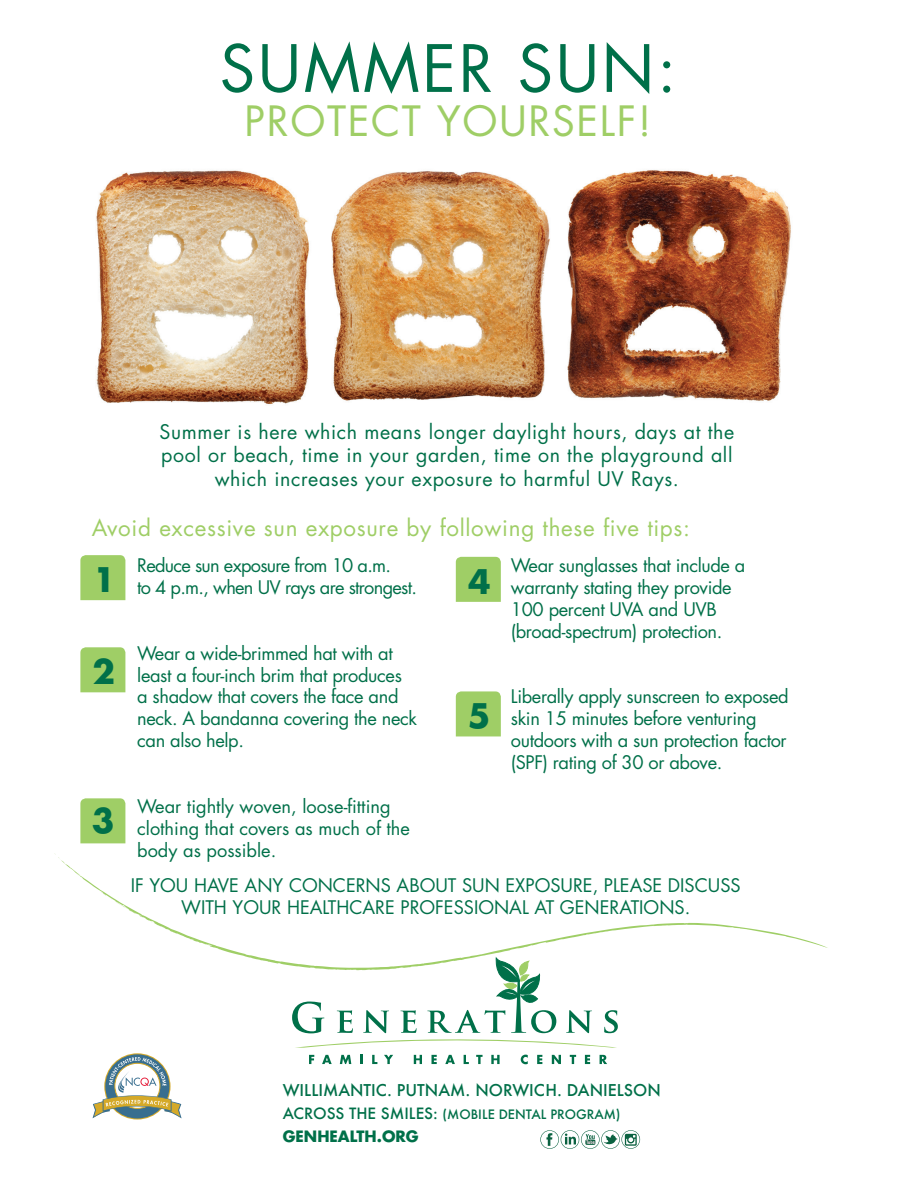
<style>
.page{position:relative;width:918px;height:1188px;background:#fff}
.page>*{position:absolute;margin:0;border:0;box-sizing:border-box;transform-origin:0 0}
.t1{font:63.45px "Futura";letter-spacing:.04em;color:#007049}
.t2{font:40.65px "Futura";letter-spacing:.04em;color:#9fce66}
.t3{font:700 33px "Futura";color:#007049}
.t4{font:22.5px "Futura";letter-spacing:.03em;color:#9fce66}
.t5{font:19.65px "Futura";letter-spacing:.03em;color:#007049}
.t6{font:18.15px/21.9px "Futura";letter-spacing:-.02em;color:#007049}
.t7{font:18.15px/21.9px "Futura";color:#007049}
.t8{font:18.15px "Futura";letter-spacing:-.04em;color:#007049}
.t9{font:500 15.9px "Futura";color:#007049}
.t10{font:700 15.3px "Futura";color:#007049}
.t11{font:500 12.75px "Futura";color:#007049}
.s1{font-size:15.3px}
</style>
<div class="page">
<svg style="left:61px;top:860px;width:767px;height:106px"></svg>
<svg style="left:109px;top:897px;width:4px;height:3px"></svg>
<div style="left:80px;top:555px;width:45px;height:45px;background:#9fce66"></div>
<div style="left:80px;top:647px;width:45px;height:45px;background:#9fce66"></div>
<div style="left:80px;top:798px;width:45px;height:45px;background:#9fce66"></div>
<div style="left:456px;top:557px;width:45px;height:45px;background:#9fce66"></div>
<div style="left:456px;top:691px;width:45px;height:45px;background:#9fce66"></div>
<img style="left:96px;top:170px;width:695px;height:234px">
<svg style="left:309px;top:1055px;width:5px;height:9px"></svg>
<svg style="left:322px;top:1055px;width:10px;height:9px"></svg>
<svg style="left:340px;top:1055px;width:11px;height:9px"></svg>
<svg style="left:360px;top:1055px;width:3px;height:9px"></svg>
<svg style="left:372px;top:1055px;width:5px;height:9px"></svg>
<svg style="left:384px;top:1055px;width:9px;height:9px"></svg>
<svg style="left:414px;top:1055px;width:8px;height:9px"></svg>
<svg style="left:432px;top:1055px;width:5px;height:9px"></svg>
<svg style="left:445px;top:1055px;width:10px;height:9px"></svg>
<svg style="left:464px;top:1055px;width:5px;height:9px"></svg>
<svg style="left:476px;top:1055px;width:7px;height:9px"></svg>
<svg style="left:491px;top:1055px;width:9px;height:9px"></svg>
<svg style="left:521px;top:1055px;width:7px;height:9px"></svg>
<svg style="left:537px;top:1055px;width:5px;height:9px"></svg>
<svg style="left:552px;top:1055px;width:9px;height:9px"></svg>
<svg style="left:570px;top:1055px;width:6px;height:9px"></svg>
<svg style="left:585px;top:1055px;width:5px;height:9px"></svg>
<svg style="left:600px;top:1055px;width:7px;height:9px"></svg>
<svg style="left:292px;top:958px;width:326px;height:90px"></svg>
<svg style="left:540px;top:1130px;width:100px;height:19px"></svg>
<svg style="left:92px;top:1057px;width:90px;height:61px"></svg>
<p class="t1" style="left:220px;top:25px;width:458px">SUMMER SUN:</p>
<p class="t2" style="left:245px;top:93px;width:408px">PROTECT YOURSELF!</p>
<p class="t5" style="left:160px;top:418px;width:576px">Summer is here which means longer daylight hours, days at the</p>
<p class="t5" style="left:161px;top:441px;width:573px">pool or beach, time in your garden, time on the playground all</p>
<p class="t5" style="left:215px;top:465px;width:466px">which increases your exposure to harmful UV Rays.</p>
<p class="t4" style="left:92px;top:512px;width:600px">Avoid excessive sun exposure by following these five tips:</p>
<p class="t8" style="left:137px;top:553px;width:255px">Reduce sun exposure from 10 a.m.</p>
<p class="t8" style="left:137px;top:575px;width:281px">to 4 p.m., when UV rays are strongest.</p>
<p class="t3" style="left:93px;top:556px;width:24px">1</p>
<p class="t3" style="left:468px;top:558px;width:24px">4</p>
<p class="t3" style="left:93px;top:649px;width:24px">2</p>
<p class="t3" style="left:92px;top:798px;width:24px">3</p>
<p class="t6" style="left:137px;top:642px;width:281px">Wear a wide-brimmed hat with at least a four-inch brim that produces a shadow that covers the face and neck. A bandanna covering the neck can also help.</p>
<p class="t7" style="left:137px;top:795px;width:255px">Wear tightly woven, loose-fitting</p>
<p class="t7" style="left:137px;top:817px;width:274px">clothing that covers as much of the body as possible.</p>
<p class="t3" style="left:468px;top:693px;width:24px">5</p>
<p class="t6" style="left:511px;top:554px;width:236px">Wear sunglasses that include a</p>
<p class="t6" style="left:511px;top:576px;width:222px">warranty stating they provide</p>
<p class="t6" style="left:511px;top:598px;width:213px">100 percent UVA and UVB (broad-spectrum) protection.</p>
<p class="t6" style="left:511px;top:686px;width:279px">Liberally apply sunscreen to exposed skin 15 minutes before venturing outdoors with a sun protection factor (SPF) rating of 30 or above.</p>
<p class="t7" style="left:131px;top:875px;width:612px">IF YOU HAVE ANY CONCERNS ABOUT SUN EXPOSURE, PLEASE DISCUSS</p>
<p class="t7" style="left:181px;top:896px;width:511px">WITH YOUR HEALTHCARE PROFESSIONAL AT GENERATIONS.</p>
<p class="t9" style="left:283px;top:1079px;width:380px">WILLIMANTIC. PUTNAM. NORWICH. DANIELSON</p>
<p class="t11" style="left:283px;top:1105px;width:339px"><span class="s1">ACROSS THE SMILES:</span> (MOBILE DENTAL PROGRAM)</p>
<p class="t10" style="left:283px;top:1125px;width:138px">GENHEALTH.ORG</p>
</div>
